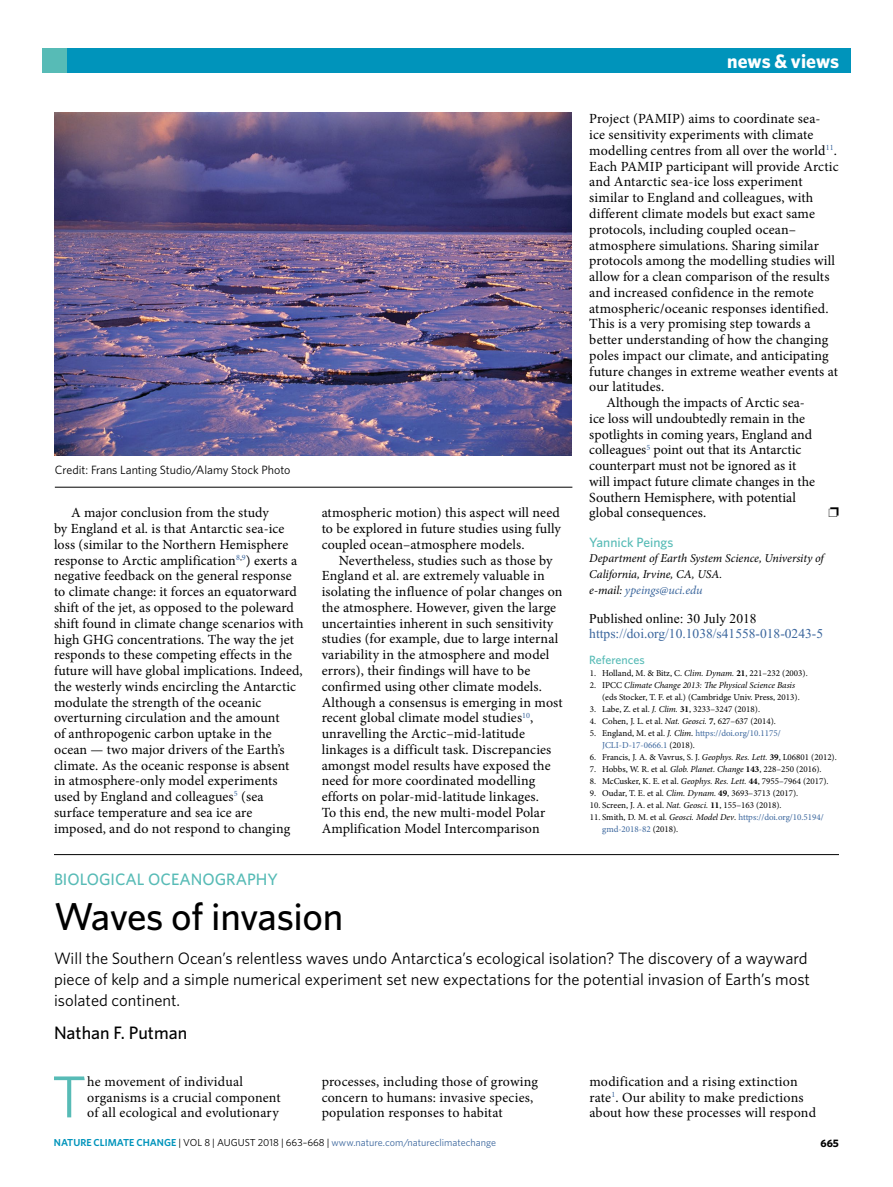
<style>
.page{position:relative;width:893px;height:1187px;background:#fff}
.page>*{position:absolute;margin:0;border:0;box-sizing:border-box;transform-origin:0 0}
.t1{font:59.25px "Whitney";color:#57bbb6}
.t2{font:500 39px "Whitney";letter-spacing:-.01em;color:#000}
.t3{font:700 19.5px "Whitney";color:#fff}
.t4{font:500 18px "Whitney";color:#000}
.t5{font:16.5px/21px "Whitney";color:#000}
.t6{font:500 16.5px "Whitney";color:#57bbb6}
.t7{font:13.95px/15.8px "Minion Pro";letter-spacing:.01em;color:#000}
.t8{font:13.5px "Times New Roman";color:#3b669d}
.t9{font:13.5px "Times New Roman";color:#000}
.t10{font:500 13.5px "Whitney";color:#57bbb6}
.t11{font:italic 12px/15.8px "Minion Pro";letter-spacing:-.005em;color:#000}
.t12{font:12px "Whitney";color:#000}
.t13{font:500 12px "Whitney";color:#57bbb6}
.t14{font:700 10.8px "Whitney";color:#000}
.t15{font:10.2px "Whitney";color:#3b669d}
.t16{font:9px/12px "Minion Pro";color:#000}
.t17{font:9px/12px "Minion Pro";color:#3b669d}
.s1{color:#3b669d}
.s2{font-style:italic}
.s3{font-weight:700}
.s4{color:#000}
.s5{font-style:italic;color:#000}
.s6{font-weight:600;color:#0094bb}
</style>
<div class="page">
<div style="left:43px;top:49px;width:807px;height:24px;background:#0094bb"></div>
<div style="left:43px;top:49px;width:24px;height:24px;background:#57bbb6"></div>
<hr style="left:55px;top:487px;width:517px;height:1px;background:#000">
<img style="left:54px;top:113px;width:517px;height:343px">
<hr style="left:54px;top:854px;width:785px;height:1px;background:#000">
<p class="t12" style="left:55px;top:462px;width:237px">Credit: Frans Lanting Studio/Alamy Stock Photo</p>
<p class="t7" style="left:54px;top:505px;width:251px;text-indent:17px">A major conclusion from the study<br>by England et al. is that Antarctic sea-ice loss (similar to the Northern Hemisphere response to Arctic amplification<sup>8</sup><sup>,</sup><sup>9</sup>) exerts a negative feedback on the general response to climate change: it forces an equatorward shift of the jet, as opposed to the poleward shift found in climate change scenarios with high GHG concentrations. The way the jet responds to these competing effects in the future will have global implications. Indeed, the westerly winds encircling the Antarctic modulate the strength of the oceanic overturning circulation and the amount<br>of anthropogenic carbon uptake in the ocean — two major drivers of the Earth’s climate. As the oceanic response is absent in atmosphere-only model experiments used by England and colleagues<sup>5</sup> (sea surface temperature and sea ice are imposed, and do not respond to changing</p>
<p class="t7" style="left:322px;top:505px;width:241px;text-align:justify">atmospheric motion) this aspect will need to be explored in future studies using fully coupled ocean–atmosphere models.</p>
<p class="t7" style="left:322px;top:552px;width:243px;text-indent:17px">Nevertheless, studies such as those by England et al. are extremely valuable in isolating the influence of polar changes on the atmosphere. However, given the large uncertainties inherent in such sensitivity studies (for example, due to large internal variability in the atmosphere and model errors), their findings will have to be confirmed using other climate models.<br>Although a consensus is emerging in most recent global climate model studies<sup>10</sup>, unravelling the Arctic–mid-latitude linkages is a difficult task. Discrepancies amongst model results have exposed the need for more coordinated modelling efforts on polar-mid-latitude linkages.<br>To this end, the new multi-model Polar Amplification Model Intercomparison</p>
<h3 class="t3" style="left:727px;top:48px;width:114px">news &amp; views</h3>
<p class="t7" style="left:589px;top:111px;width:233px">Project (PAMIP) aims to coordinate sea-</p>
<p class="t7" style="left:589px;top:127px;width:226px">ice sensitivity experiments with climate</p>
<p class="t7" style="left:589px;top:143px;width:249px">modelling centres from all over the world<sup>11</sup>.</p>
<p class="t7" style="left:589px;top:158px;width:251px">Each PAMIP participant will provide Arctic</p>
<p class="t7" style="left:589px;top:174px;width:215px">and Antarctic sea-ice loss experiment</p>
<p class="t7" style="left:589px;top:190px;width:226px">similar to England and colleagues, with</p>
<p class="t7" style="left:589px;top:206px;width:227px">different climate models but exact same</p>
<p class="t7" style="left:589px;top:221px;width:208px">protocols, including coupled ocean–</p>
<p class="t7" style="left:589px;top:237px;width:231px">atmosphere simulations. Sharing similar</p>
<p class="t7" style="left:589px;top:253px;width:247px">protocols among the modelling studies will</p>
<p class="t7" style="left:589px;top:269px;width:242px">allow for a clean comparison of the results</p>
<p class="t7" style="left:589px;top:284px;width:226px">and increased confidence in the remote</p>
<p class="t7" style="left:589px;top:300px;width:241px">atmospheric/oceanic responses identified.</p>
<p class="t7" style="left:589px;top:316px;width:223px">This is a very promising step towards a</p>
<p class="t7" style="left:589px;top:332px;width:240px">better understanding of how the changing</p>
<p class="t7" style="left:589px;top:347px;width:241px">poles impact our climate, and anticipating</p>
<p class="t7" style="left:589px;top:363px;width:250px">future changes in extreme weather events at</p>
<p class="t7" style="left:589px;top:379px;width:76px">our latitudes.</p>
<p class="t7" style="left:606px;top:395px;width:200px">Although the impacts of Arctic sea-</p>
<p class="t7" style="left:589px;top:410px;width:217px">ice loss will undoubtedly remain in the</p>
<p class="t7" style="left:589px;top:426px;width:224px">spotlights in coming years, England and</p>
<p class="t7" style="left:589px;top:442px;width:214px">colleagues<sup>5</sup> point out that its Antarctic</p>
<p class="t7" style="left:589px;top:458px;width:209px">counterpart must not be ignored as it</p>
<p class="t7" style="left:589px;top:473px;width:227px">will impact future climate changes in the</p>
<p class="t7" style="left:589px;top:489px;width:208px">Southern Hemisphere, with potential</p>
<p class="t7" style="left:589px;top:505px;width:118px">global consequences.</p>
<p class="t10" style="left:589px;top:533px;width:85px">Yannick Peings</p>
<p class="t11" style="left:589px;top:550px;width:236px">Department of Earth System Science, University of<br>California, Irvine, CA, USA.<br>e-mail: <span class="s1">ypeings@uci.edu</span></p>
<p class="t9" style="left:589px;top:609px;width:169px">Published online: 30 July 2018</p>
<p class="t8" style="left:589px;top:624px;width:235px">https://doi.org/10.1038/s41558-018-0243-5</p>
<p class="t13" style="left:589px;top:651px;width:57px">References</p>
<p class="t16" style="left:590px;top:667px;width:220px">1. Holland, M. &amp; Bitz, C. <span class="s2">Clim. Dynam.</span> <span class="s3">21</span>, 221–232 (2003).</p>
<p class="t16" style="left:602px;top:679px;width:199px;text-indent:-12px">2. IPCC <span class="s2">Climate Change 2013: The Physical Science Basis </span>(eds Stocker, T. F. et al.) (Cambridge Univ. Press, 2013).</p>
<p class="t16" style="left:590px;top:703px;width:172px">3. Labe, Z. et al. <span class="s2">J. Clim.</span> <span class="s3">31</span>, 3233–3247 (2018).</p>
<p class="t16" style="left:590px;top:715px;width:188px">4. Cohen, J. L. et al. <span class="s2">Nat. Geosci.</span> <span class="s3">7</span>, 627–637 (2014).</p>
<p class="t17" style="left:602px;top:727px;width:180px;text-indent:-12px"><span class="s4">5. England, M. et al.</span> <span class="s5">J. Clim</span><span class="s4">.</span> https://doi.org/10.1175/<br>JCLI-D-17-0666.1 <span class="s4">(2018).</span></p>
<p class="t16" style="left:590px;top:751px;width:249px">6. Francis, J. A. &amp; Vavrus, S. J. <span class="s2">Geophys. Res. Lett.</span> <span class="s3">39</span>, L06801 (2012).</p>
<p class="t16" style="left:590px;top:763px;width:233px">7. Hobbs, W. R. et al. <span class="s2">Glob. Planet. Change</span> <span class="s3">143</span>, 228–250 (2016).</p>
<p class="t16" style="left:590px;top:775px;width:240px">8. McCusker, K. E. et al. <span class="s2">Geophys. Res. Lett.</span> <span class="s3">44</span>, 7955–7964 (2017).</p>
<p class="t16" style="left:590px;top:787px;width:210px">9. Oudar, T. E. et al. <span class="s2">Clim. Dynam.</span> <span class="s3">49</span>, 3693–3713 (2017).</p>
<p class="t16" style="left:590px;top:799px;width:193px">10. Screen, J. A. et al. <span class="s2">Nat. Geosci.</span> <span class="s3">11</span>, 155–163 (2018).</p>
<p class="t17" style="left:602px;top:811px;width:223px;text-indent:-12px"><span class="s4">11. Smith, D. M. et al.</span> <span class="s5">Geosci. Model Dev</span><span class="s4">.</span> https://doi.org/10.5194/ gmd-2018-82 <span class="s4">(2018).</span></p>
<p class="t6" style="left:54px;top:868px;width:225px">BIOLOGICAL OCEANOGRAPHY</p>
<h2 class="t2" style="left:54px;top:890px;width:291px">Waves of invasion</h2>
<p class="t5" style="left:54px;top:946px;width:758px">Will the Southern Ocean’s relentless waves undo Antarctica’s ecological isolation? The discovery of a wayward piece of kelp and a simple numerical experiment set new expectations for the potential invasion of Earth’s most isolated continent.</p>
<p class="t4" style="left:54px;top:1021px;width:135px">Nathan F. Putman</p>
<h1 class="t1" style="left:52px;top:1057px;width:36px">T</h1>
<p class="t7" style="left:87px;top:1073px;width:195px">he movement of individual organisms is a crucial component of all ecological and evolutionary</p>
<p class="t7" style="left:322px;top:1073px;width:218px">processes, including those of growing concern to humans: invasive species, population responses to habitat</p>
<p class="t7" style="left:589px;top:1073px;width:228px">modification and a rising extinction rate<sup>1</sup>. Our ability to make predictions about how these processes will respond</p>
<p class="t15" style="left:54px;top:1135px;width:444px"><span class="s6">NATURE CLIMATE CHANGE</span> <span class="s4">| VOL 8 | AUGUST 2018 | 663–668 |</span> www.nature.com/natureclimatechange</p>
<p class="t14" style="left:820px;top:1135px;width:20px">665</p>
</div>
